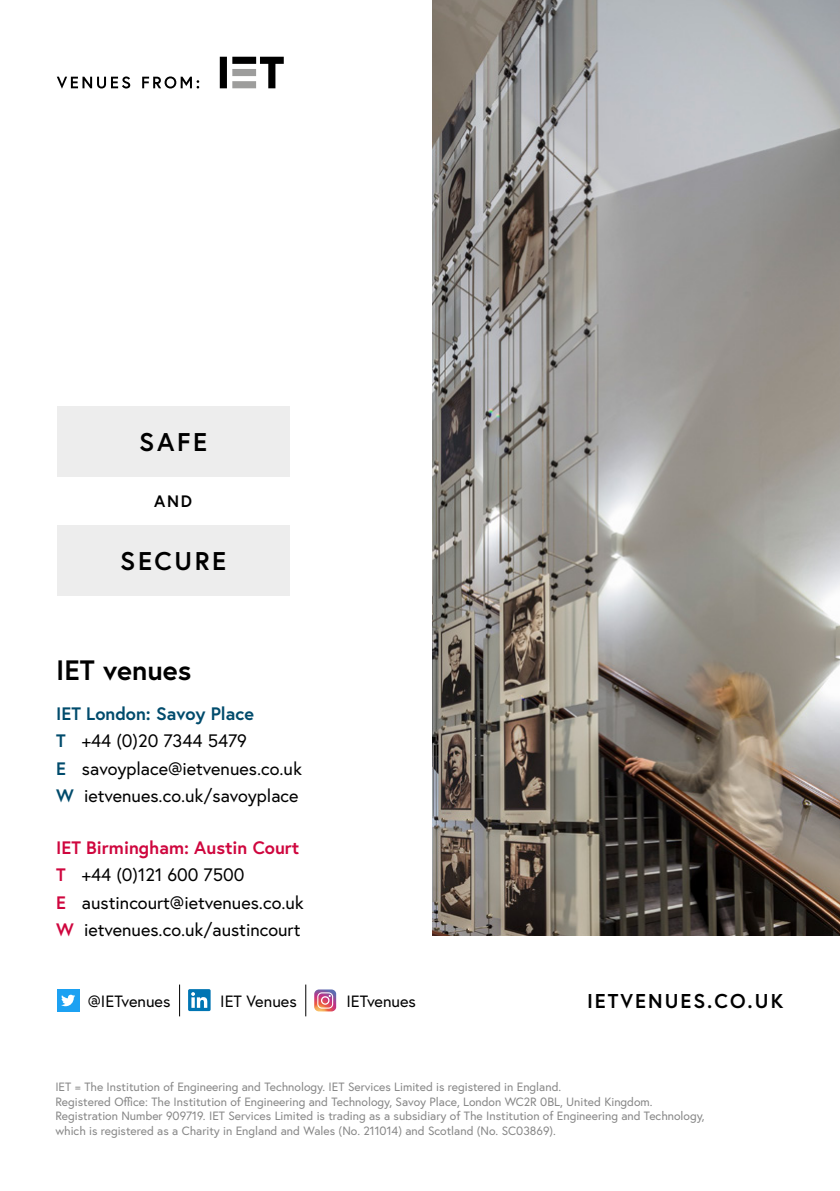
<style>
.page{position:relative;width:840px;height:1191px;background:#fff}
.page>*{position:absolute;margin:0;border:0;box-sizing:border-box;transform-origin:0 0}
.t1{font:700 28px "Europa";color:#000}
.t2{font:700 25.6px "Europa";letter-spacing:.1em;color:#000}
.t3{font:700 20px "Europa";letter-spacing:.1em;color:#000}
.t4{font:18px/27.2px "Europa";color:#000}
.t5{font:700 16.6px "Europa";color:#000}
.t6{font:16.4px "Europa";color:#000}
.t7{font:12px/14.4px "Europa";color:#878787}
.s1{font-weight:700;color:#004b6c}
.s2{font-weight:700;color:#cf063e}
</style>
<div class="page">
<img style="left:432px;top:0;width:407px;height:936px">
<svg style="left:220px;top:57px;width:63px;height:31px"></svg>
<svg style="left:57px;top:76px;width:73px;height:13px"></svg>
<svg style="left:142px;top:76px;width:57px;height:12px"></svg>
<hr style="left:179px;top:984px;width:1px;height:32px;background:#000">
<hr style="left:305px;top:984px;width:1px;height:32px;background:#000">
<div style="left:188px;top:989px;width:22px;height:22px;background:#0075b3;border-radius:2px"></div>
<svg style="left:191px;top:992px;width:16px;height:15px"></svg>
<svg style="left:314px;top:989px;width:22px;height:22px"></svg>
<div style="left:57px;top:989px;width:22px;height:22px;background:#1ca1f2"></div>
<svg style="left:61px;top:994px;width:14px;height:12px"></svg>
<div style="left:57px;top:525px;width:232px;height:70px;background:#ededed"></div>
<div style="left:57px;top:407px;width:232px;height:70px;background:#ededed"></div>
<h2 class="t2" style="left:139px;top:425px;width:69px">SAFE</h2>
<h3 class="t5" style="left:154px;top:490px;width:39px">AND</h3>
<h2 class="t2" style="left:120px;top:543px;width:107px">SECURE</h2>
<h1 class="t1" style="left:56px;top:651px;width:136px">IET venues</h1>
<h3 class="t4" style="left:56px;top:700px;width:247px"><span class="s1">IET London: Savoy Place<br>T</span> +44 (0)20 7344 5479<br><span class="s1">E</span> savoyplace@ietvenues.co.uk<br><span class="s1">W</span> ietvenues.co.uk/savoyplace</h3>
<h3 class="t4" style="left:56px;top:834px;width:249px"><span class="s2">IET Birmingham: Austin Court<br>T</span> +44 (0)121 600 7500<br><span class="s2">E</span> austincourt@ietvenues.co.uk<br><span class="s2">W</span> ietvenues.co.uk/austincourt</h3>
<h3 class="t6" style="left:88px;top:990px;width:84px">@IETvenues</h3>
<h3 class="t6" style="left:220px;top:990px;width:78px">IET Venues</h3>
<h3 class="t6" style="left:346px;top:990px;width:71px">IETvenues</h3>
<h3 class="t3" style="left:586px;top:987px;width:197px">IETVENUES.CO.UK</h3>
<p class="t7" style="left:55px;top:1079px;width:650px">IET = The Institution of Engineering and Technology. IET Services Limited is registered in England.<br>Registered Office: The Institution of Engineering and Technology, Savoy Place, London WC2R 0BL, United Kingdom.<br>Registration Number 909719. IET Services Limited is trading as a subsidiary of The Institution of Engineering and Technology, which is registered as a Charity in England and Wales (No. 211014) and Scotland (No. SC03869).</p>
</div>
